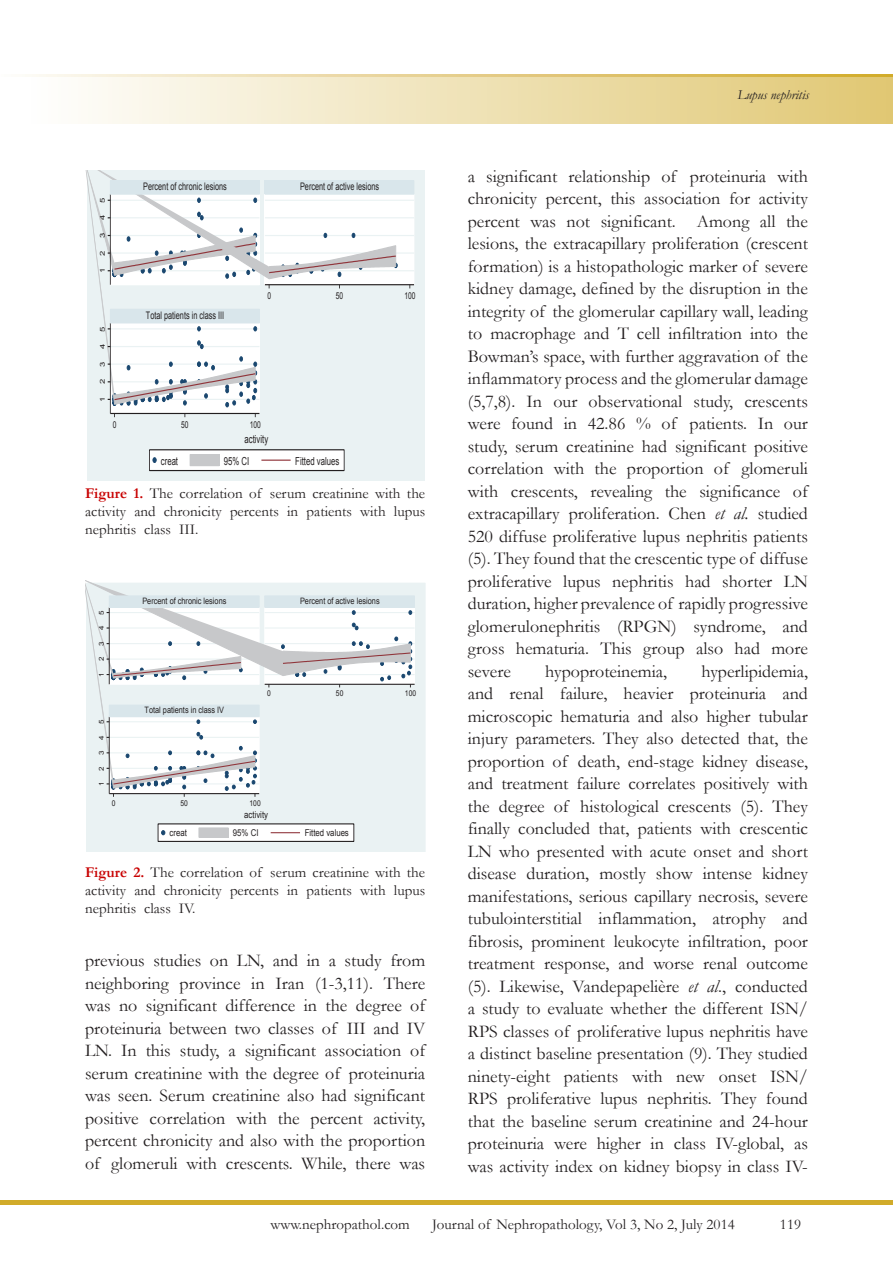
<style>
.page{position:relative;width:893px;height:1263px;background:#fff}
.page>*{position:absolute;margin:0;border:0;box-sizing:border-box;transform-origin:0 0}
.t1{font:18px/22.5px "Garamond";color:#231f20;text-align:justify}
.t2{font:15px/18px "Garamond";color:#231f20;text-align:justify}
.t3{font:italic 13.5px "Garamond";color:#231f20}
.t4{font:11.1px "Arial";color:#231f20;scale:.7 1}
.t5{font:10.35px "Arial";color:#231f20;scale:.7 1}
.t6{font:9.45px "Arial";color:#231f20;scale:.83 1}
.t7{font:9.45px "Arial";color:#231f20;scale:.7 1}
.t8{font:8.85px "Arial";color:#231f20;scale:.83 1}
.t9{font:8.1px "Arial";letter-spacing:.005em;color:#231f20;scale:.83 1}
.t10{font:6.75px "Arial";color:#231f20;scale:1.2 1}
.t11{font:6.6px "Arial";color:#231f20;scale:1.42 1}
.s1{font-weight:700;color:#c80000}
.s2{font-style:italic}
</style>
<div class="page">
<hr style="left:0;top:1200px;width:893px;height:4px;background:#d1ab2a">
<div style="left:0;top:77px;width:893px;height:46px;background:linear-gradient(to right,#fff,#e0c773)"></div>
<svg style="left:32px;top:75px;width:861px;height:2px;background:#e5cf8b"></svg>
<div style="left:88px;top:170px;width:337px;height:311px;background:#eaf2f3"></div>
<div style="left:265px;top:194px;width:149px;height:91px;background:#fff"></div>
<hr style="left:265px;top:270px;width:149px;height:1px;background:#eaf2f3">
<hr style="left:265px;top:253px;width:149px;height:1px;background:#eaf2f3">
<hr style="left:265px;top:235px;width:149px;height:1px;background:#eaf2f3">
<hr style="left:265px;top:217px;width:149px;height:1px;background:#eaf2f3">
<hr style="left:265px;top:200px;width:149px;height:1px;background:#eaf2f3">
<div style="left:110px;top:323px;width:149px;height:90px;background:#fff"></div>
<hr style="left:110px;top:323px;width:1px;height:90px;background:#231f20">
<hr style="left:265px;top:284px;width:149px;height:1px;background:#231f20">
<svg style="left:85px;top:170px;width:313px;height:237px"></svg>
<hr style="left:110px;top:413px;width:149px;height:1px;background:#231f20">
<div style="left:110px;top:181px;width:149px;height:13px;background:#d9e6eb"></div>
<div style="left:110px;top:180px;width:150px;height:14px;border:1px solid #d9e6eb"></div>
<div style="left:265px;top:181px;width:149px;height:13px;background:#d9e6eb"></div>
<div style="left:265px;top:180px;width:149px;height:14px;border:1px solid #d9e6eb"></div>
<div style="left:110px;top:309px;width:149px;height:14px;background:#d9e6eb"></div>
<div style="left:150px;top:450px;width:194px;height:20px;background:#fff"></div>
<div style="left:149px;top:449px;width:195px;height:22px;border:1px solid #231f20"></div>
<svg style="left:152px;top:457px;width:5px;height:6px"></svg>
<div style="left:190px;top:455px;width:29px;height:11px;background:#c7c8ca"></div>
<div style="left:190px;top:454px;width:30px;height:12px;border:1px solid #c7c8ca"></div>
<hr style="left:261px;top:460px;width:30px;height:1px;background:#90353b">
<div style="left:86px;top:583px;width:339px;height:268px;background:#eaf2f3"></div>
<hr style="left:265px;top:674px;width:150px;height:1px;background:#eaf2f3">
<hr style="left:265px;top:659px;width:150px;height:1px;background:#eaf2f3">
<hr style="left:265px;top:643px;width:150px;height:1px;background:#eaf2f3">
<hr style="left:265px;top:628px;width:150px;height:1px;background:#eaf2f3">
<hr style="left:265px;top:612px;width:150px;height:1px;background:#eaf2f3">
<hr style="left:265px;top:684px;width:150px;height:1px;background:#231f20">
<svg style="left:85px;top:580px;width:327px;height:217px"></svg>
<div style="left:109px;top:596px;width:150px;height:11px;background:#d9e6eb"></div>
<div style="left:265px;top:596px;width:150px;height:11px;background:#d9e6eb"></div>
<div style="left:109px;top:705px;width:150px;height:12px;background:#d9e6eb"></div>
<div style="left:158px;top:824px;width:196px;height:17px;background:#fff"></div>
<div style="left:158px;top:824px;width:196px;height:18px;border:1px solid #231f20"></div>
<svg style="left:161px;top:830px;width:4px;height:5px"></svg>
<div style="left:199px;top:828px;width:29px;height:9px;background:#c7c8ca"></div>
<svg style="left:271px;top:832px;width:29px;height:1px"></svg>
<p class="t11" style="left:98px;top:203px;width:5px;rotate:-90deg">5</p>
<p class="t11" style="left:98px;top:220px;width:5px;rotate:-90deg">4</p>
<p class="t11" style="left:98px;top:238px;width:5px;rotate:-90deg">3</p>
<p class="t11" style="left:98px;top:256px;width:5px;rotate:-90deg">2</p>
<p class="t11" style="left:98px;top:273px;width:5px;rotate:-90deg">1</p>
<p class="t11" style="left:98px;top:331px;width:5px;rotate:-90deg">5</p>
<p class="t11" style="left:98px;top:349px;width:5px;rotate:-90deg">4</p>
<p class="t11" style="left:98px;top:367px;width:5px;rotate:-90deg">3</p>
<p class="t11" style="left:98px;top:384px;width:5px;rotate:-90deg">2</p>
<p class="t11" style="left:98px;top:402px;width:5px;rotate:-90deg">1</p>
<p class="t5" style="left:143px;top:180px;width:121px">Percent of chronic lesions</p>
<p class="t5" style="left:300px;top:180px;width:115px">Percent of active lesions</p>
<p class="t5" style="left:146px;top:309px;width:113px">Total patients in class III</p>
<p class="t7" style="left:267px;top:289px;width:7px">0</p>
<p class="t7" style="left:336px;top:289px;width:12px">50</p>
<p class="t7" style="left:404px;top:289px;width:17px">100</p>
<p class="t7" style="left:113px;top:418px;width:7px">0</p>
<p class="t7" style="left:181px;top:418px;width:12px">50</p>
<p class="t7" style="left:250px;top:418px;width:17px">100</p>
<p class="t4" style="left:245px;top:432px;width:35px">activity</p>
<p class="t4" style="left:161px;top:453px;width:26px">creat</p>
<p class="t4" style="left:224px;top:453px;width:38px">95% CI</p>
<p class="t4" style="left:295px;top:453px;width:64px">Fitted values</p>
<p class="t2" style="left:85px;top:484px;width:342px"><span class="s1">Figure 1.</span> The correlation of serum creatinine with the activity and chronicity percents in patients with lupus nephritis class III.</p>
<p class="t10" style="left:97px;top:615px;width:5px;rotate:-90deg">5</p>
<p class="t10" style="left:97px;top:630px;width:5px;rotate:-90deg">4</p>
<p class="t10" style="left:97px;top:646px;width:5px;rotate:-90deg">3</p>
<p class="t10" style="left:97px;top:661px;width:5px;rotate:-90deg">2</p>
<p class="t10" style="left:97px;top:677px;width:5px;rotate:-90deg">1</p>
<p class="t10" style="left:97px;top:724px;width:5px;rotate:-90deg">5</p>
<p class="t10" style="left:97px;top:740px;width:5px;rotate:-90deg">4</p>
<p class="t10" style="left:97px;top:755px;width:5px;rotate:-90deg">3</p>
<p class="t10" style="left:97px;top:770px;width:5px;rotate:-90deg">2</p>
<p class="t10" style="left:97px;top:786px;width:5px;rotate:-90deg">1</p>
<p class="t8" style="left:142px;top:595px;width:103px">Percent of chronic lesions</p>
<p class="t8" style="left:300px;top:595px;width:97px">Percent of active lesions</p>
<p class="t8" style="left:145px;top:704px;width:97px">Total patients in class IV</p>
<p class="t9" style="left:267px;top:688px;width:6px">0</p>
<p class="t9" style="left:336px;top:688px;width:11px">50</p>
<p class="t9" style="left:405px;top:688px;width:15px">100</p>
<p class="t9" style="left:112px;top:797px;width:6px">0</p>
<p class="t9" style="left:181px;top:797px;width:11px">50</p>
<p class="t9" style="left:249px;top:797px;width:15px">100</p>
<p class="t6" style="left:244px;top:809px;width:30px">activity</p>
<p class="t6" style="left:170px;top:827px;width:22px">creat</p>
<p class="t6" style="left:233px;top:827px;width:32px">95% CI</p>
<p class="t6" style="left:305px;top:827px;width:55px">Fitted values</p>
<p class="t2" style="left:85px;top:863px;width:342px"><span class="s1">Figure 2.</span> The correlation of serum creatinine with the activity and chronicity percents in patients with lupus nephritis class IV.</p>
<p class="t1" style="left:85px;top:949px;width:342px">previous studies on LN, and in a study from neighboring province in Iran (1-3,11). There was no significant difference in the degree of proteinuria between two classes of III and IV LN. In this study, a significant association of serum creatinine with the degree of proteinuria was seen. Serum creatinine also had significant positive correlation with the percent activity, percent chronicity and also with the proportion of glomeruli with crescents. While, there was</p>
<p class="t3" style="left:738px;top:86px;width:73px">Lupus nephritis</p>
<p class="t1" style="left:468px;top:164px;width:342px">a significant relationship of proteinuria with chronicity percent, this association for activity percent was not significant. Among all the lesions, the extracapillary proliferation (crescent formation) is a histopathologic marker of severe kidney damage, defined by the disruption in the integrity of the glomerular capillary wall, leading to macrophage and T cell infiltration into the Bowman’s space, with further aggravation of the inflammatory process and the glomerular damage (5,7,8). In our observational study, crescents were found in 42.86 % of patients. In our study, serum creatinine had significant positive correlation with the proportion of glomeruli with crescents, revealing the significance of extracapillary proliferation. Chen <span class="s2">et al.</span> studied 520 diffuse proliferative lupus nephritis patients (5). They found that the crescentic type of diffuse proliferative lupus nephritis had shorter LN duration, higher prevalence of rapidly progressive glomerulonephritis (RPGN) syndrome, and gross hematuria. This group also had more severe</p>
<p class="t1" style="left:468px;top:659px;width:342px;text-indent:234px">hyperlipidemia, and renal failure, heavier proteinuria and microscopic hematuria and also higher tubular injury parameters. They also detected that, the proportion of death, end-stage kidney disease, and treatment failure correlates positively with the degree of histological crescents (5). They finally concluded that, patients with crescentic LN who presented with acute onset and short disease duration, mostly show intense kidney manifestations, serious capillary necrosis, severe tubulointerstitial inflammation, atrophy and fibrosis, prominent leukocyte infiltration, poor treatment response, and worse renal outcome (5). Likewise, Vandepapelière <span class="s2">et al</span>., conducted a study to evaluate whether the different ISN/ RPS classes of proliferative lupus nephritis have a distinct baseline presentation (9). They studied ninety-eight patients with new onset ISN/ RPS proliferative lupus nephritis. They found that the baseline serum creatinine and 24-hour proteinuria were higher in class IV-global, as was activity index on kidney biopsy in class IV-</p>
<p class="t1" style="left:545px;top:659px;width:123px">hypoproteinemia,</p>
<p class="t2" style="left:271px;top:1215px;width:141px">www.nephropathol.com</p>
<p class="t2" style="left:432px;top:1215px;width:304px">Journal of Nephropathology, Vol 3, No 2, July 2014</p>
<p class="t2" style="left:780px;top:1215px;width:23px">119</p>
</div>
